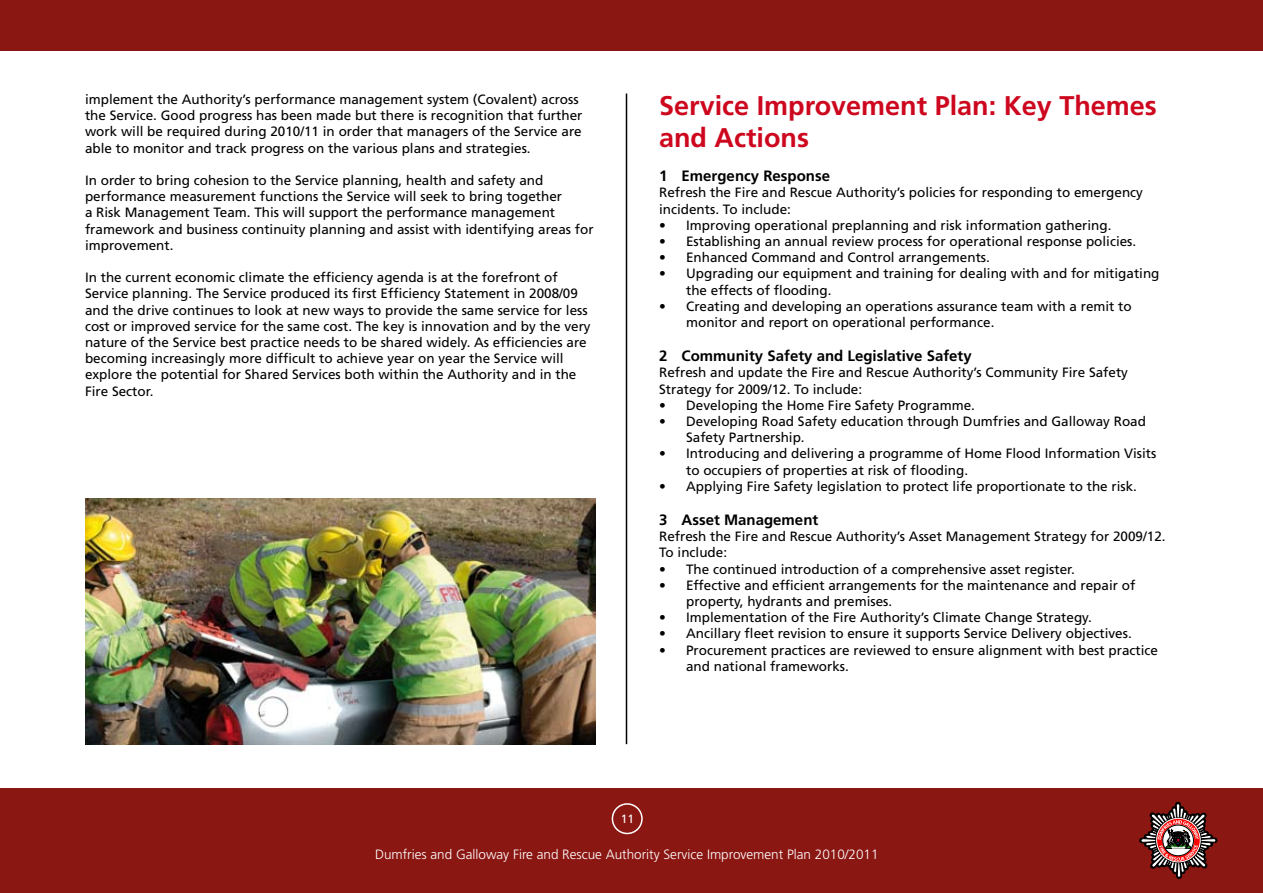
<style>
.page{position:relative;width:1263px;height:893px;background:#fff}
.page>*{position:absolute;margin:0;border:0;box-sizing:border-box;transform-origin:0 0}
.t1{font:700 27px/32.4px "Frutiger";color:#cd071e}
.t2{font:700 15px "Frutiger";color:#000}
.t3{font:13.5px/16.2px "Frutiger";color:#000}
.t4{font:300 13.5px "Frutiger";color:#fff}
.t5{font:12px "Frutiger";color:#fff}
</style>
<div class="page">
<div style="left:0;top:0;width:1263px;height:50px;background:#8b1713"></div>
<div style="left:0;top:788px;width:1263px;height:105px;background:#8b1713"></div>
<hr style="left:626px;top:94px;width:1px;height:650px;background:#000">
<div style="left:612px;top:803px;width:31px;height:31px;border:2px solid #fff;border-radius:50%"></div>
<svg style="left:1139px;top:802px;width:78px;height:77px"></svg>
<img style="left:85px;top:498px;width:510px;height:246px">
<p class="t3" style="left:85px;top:91px;width:499px">implement the Authority’s performance management system (Covalent) across the Service. Good progress has been made but there is recognition that further work will be required during 2010/11 in order that managers of the Service are able to monitor and track progress on the various plans and strategies.</p>
<p class="t3" style="left:85px;top:172px;width:510px">In order to bring cohesion to the Service planning, health and safety and performance measurement functions the Service will seek to bring together<br>a Risk Management Team. This will support the performance management framework and business continuity planning and assist with identifying areas for improvement.</p>
<p class="t3" style="left:85px;top:269px;width:507px">In the current economic climate the efficiency agenda is at the forefront of Service planning. The Service produced its first Efficiency Statement in 2008/09 and the drive continues to look at new ways to provide the same service for less cost or improved service for the same cost. The key is innovation and by the very nature of the Service best practice needs to be shared widely. As efficiencies are becoming increasingly more difficult to achieve year on year the Service will explore the potential for Shared Services both within the Authority and in the Fire Sector.</p>
<h1 class="t1" style="left:659px;top:89px;width:499px">Service Improvement Plan: Key Themes and Actions</h1>
<p class="t2" style="left:659px;top:167px;width:172px">1 Emergency Response</p>
<p class="t3" style="left:659px;top:184px;width:485px">Refresh the Fire and Rescue Authority’s policies for responding to emergency incidents. To include:</p>
<p class="t3" style="left:659px;top:217px;width:454px">• Improving operational preplanning and risk information gathering.</p>
<p class="t3" style="left:659px;top:233px;width:479px">• Establishing an annual review process for operational response policies.</p>
<p class="t3" style="left:659px;top:249px;width:332px">• Enhanced Command and Control arrangements.</p>
<p class="t3" style="left:686px;top:265px;width:475px;text-indent:-27px">• Upgrading our equipment and training for dealing with and for mitigating the effects of flooding.</p>
<p class="t3" style="left:686px;top:298px;width:447px;text-indent:-27px">• Creating and developing an operations assurance team with a remit to monitor and report on operational performance.</p>
<p class="t2" style="left:659px;top:347px;width:314px">2 Community Safety and Legislative Safety</p>
<p class="t3" style="left:659px;top:364px;width:470px">Refresh and update the Fire and Rescue Authority’s Community Fire Safety<br>Strategy for 2009/12. To include:</p>
<p class="t3" style="left:659px;top:397px;width:317px">• Developing the Home Fire Safety Programme.</p>
<p class="t3" style="left:686px;top:413px;width:461px;text-indent:-27px">• Developing Road Safety education through Dumfries and Galloway Road<br>Safety Partnership.</p>
<p class="t3" style="left:686px;top:445px;width:472px;text-indent:-27px">• Introducing and delivering a programme of Home Flood Information Visits to occupiers of properties at risk of flooding.</p>
<p class="t3" style="left:659px;top:478px;width:479px">• Applying Fire Safety legislation to protect life proportionate to the risk.</p>
<p class="t2" style="left:659px;top:511px;width:161px">3 Asset Management</p>
<p class="t3" style="left:659px;top:528px;width:508px">Refresh the Fire and Rescue Authority’s Asset Management Strategy for 2009/12.<br>To include:</p>
<p class="t3" style="left:659px;top:561px;width:417px">• The continued introduction of a comprehensive asset register.</p>
<p class="t3" style="left:686px;top:577px;width:451px;text-indent:-27px">• Effective and efficient arrangements for the maintenance and repair of property, hydrants and premises.</p>
<p class="t3" style="left:659px;top:609px;width:434px">• Implementation of the Fire Authority’s Climate Change Strategy.</p>
<p class="t3" style="left:659px;top:625px;width:474px">• Ancillary fleet revision to ensure it supports Service Delivery objectives.</p>
<p class="t3" style="left:686px;top:642px;width:473px;text-indent:-27px">• Procurement practices are reviewed to ensure alignment with best practice and national frameworks.</p>
<p class="t5" style="left:621px;top:811px;width:15px">11</p>
<p class="t4" style="left:375px;top:846px;width:505px">Dumfries and Galloway Fire and Rescue Authority Service Improvement Plan 2010/2011</p>
</div>
